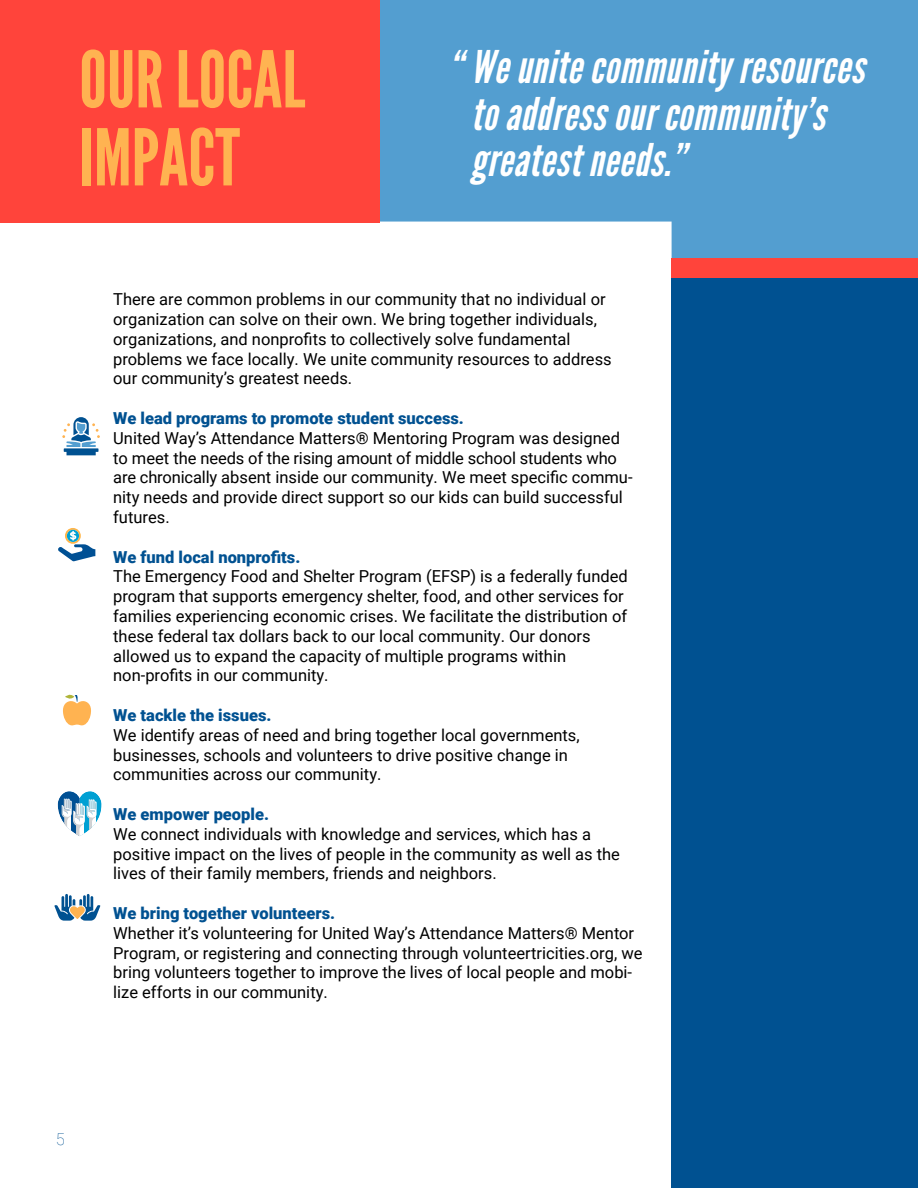
<style>
.page{position:relative;width:918px;height:1188px;background:#fff}
.page>*{position:absolute;margin:0;border:0;box-sizing:border-box;transform-origin:0 0}
.t1{font:78px/78px "League Gothic";color:#ffb351}
.t2{font:italic 45px/46.5px "League Gothic";letter-spacing:.01em;color:#fff}
.t3{font:16.5px/19.8px "Roboto";color:#000}
.t4{font:900 16.5px "Roboto";color:#005191}
.t5{font:100 16.5px "Roboto";color:#005191}
</style>
<div class="page">
<svg style="left:379px;top:0;width:539px;height:258px;background:#60a5d3"></svg>
<div style="left:671px;top:258px;width:247px;height:20px;background:#ff443b"></div>
<div style="left:0;top:0;width:379px;height:222px;background:#ff443b"></div>
<div style="left:671px;top:279px;width:247px;height:909px;background:#005191"></div>
<svg style="left:58px;top:791px;width:44px;height:45px"></svg>
<svg style="left:58px;top:528px;width:37px;height:33px"></svg>
<svg style="left:63px;top:694px;width:28px;height:32px"></svg>
<svg style="left:62px;top:417px;width:38px;height:38px"></svg>
<svg style="left:54px;top:894px;width:46px;height:27px"></svg>
<h1 class="t1" style="left:79px;top:41px;width:228px">OUR LOCAL<br>IMPACT</h1>
<h2 class="t2" style="left:471px;top:44px;width:395px;text-indent:-22px">“ We unite community resources to address our community’s greatest needs.”</h2>
<p class="t3" style="left:113px;top:289px;width:500px">There are common problems in our community that no individual or organization can solve on their own. We bring together individuals, organizations, and nonprofits to collectively solve fundamental problems we face locally. We unite community resources to address our community’s greatest needs.</p>
<p class="t4" style="left:113px;top:407px;width:352px">We lead programs to promote student success.</p>
<p class="t3" style="left:113px;top:428px;width:521px">United Way’s Attendance Matters® Mentoring Program was designed to meet the needs of the rising amount of middle school students who are chronically absent inside our community. We meet specific commu&shy;nity needs and provide direct support so our kids can build successful futures.</p>
<p class="t4" style="left:113px;top:545px;width:189px">We fund local nonprofits.</p>
<p class="t3" style="left:113px;top:566px;width:516px">The Emergency Food and Shelter Program (EFSP) is a federally funded program that supports emergency shelter, food, and other services for families experiencing economic crises. We facilitate the distribution of these federal tax dollars back to our local community. Our donors allowed us to expand the capacity of multiple programs within non-profits in our community.</p>
<p class="t4" style="left:113px;top:704px;width:160px">We tackle the issues.</p>
<p class="t3" style="left:113px;top:725px;width:468px">We identify areas of need and bring together local governments, businesses, schools and volunteers to drive positive change in communities across our community.</p>
<p class="t4" style="left:113px;top:803px;width:157px">We empower people.</p>
<p class="t3" style="left:113px;top:824px;width:508px">We connect individuals with knowledge and services, which has a positive impact on the lives of people in the community as well as the lives of their family members, friends and neighbors.</p>
<p class="t4" style="left:113px;top:902px;width:224px">We bring together volunteers.</p>
<p class="t3" style="left:113px;top:923px;width:531px">Whether it’s volunteering for United Way’s Attendance Matters® Mentor Program, or registering and connecting through volunteertricities.org, we bring volunteers together to improve the lives of local people and mobi&shy;lize efforts in our community.</p>
<p class="t5" style="left:56px;top:1128px;width:11px">5</p>
</div>
